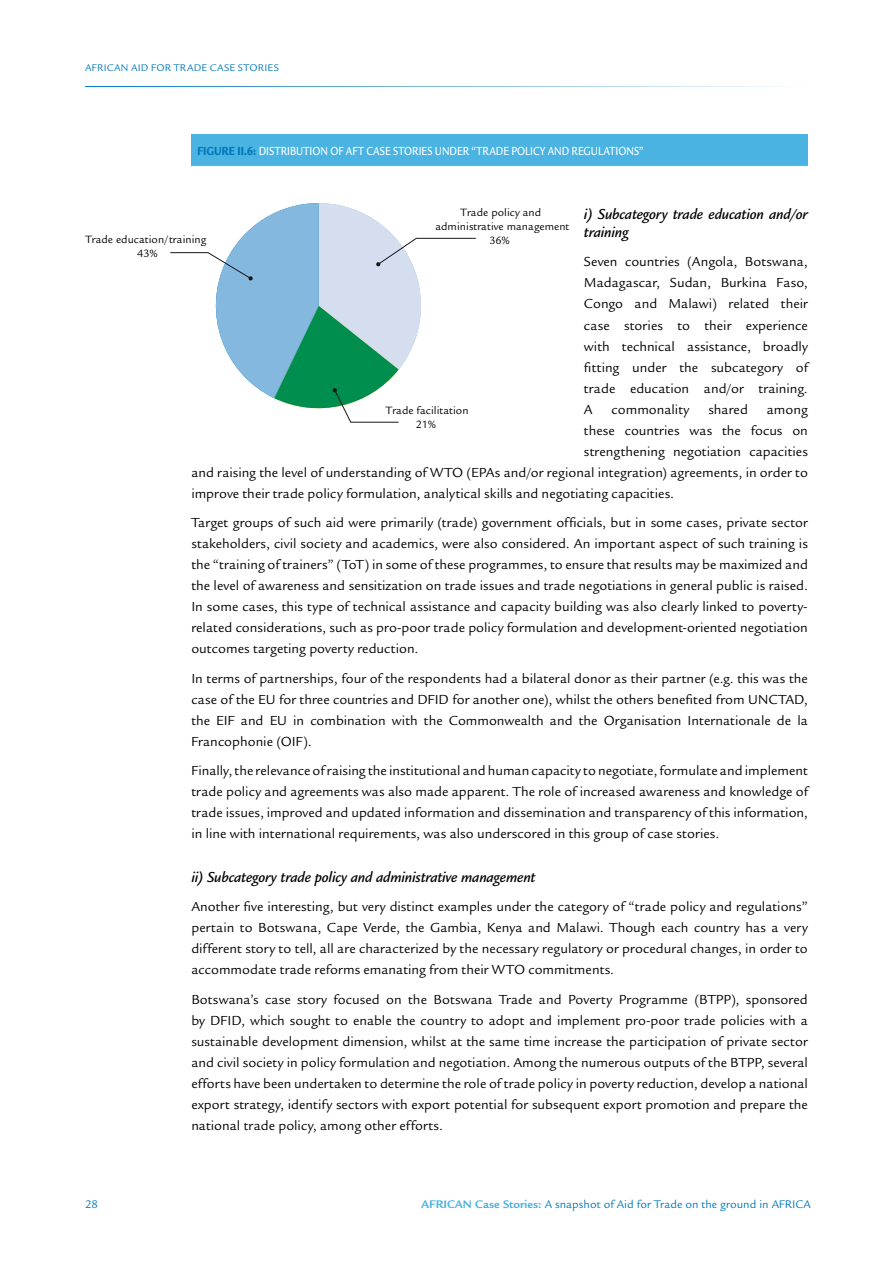
<style>
.page{position:relative;width:893px;height:1263px;background:#fff}
.page>*{position:absolute;margin:0;border:0;box-sizing:border-box;transform-origin:0 0}
.t1{font:italic 500 15.75px/18px "Legacy Sans Std";letter-spacing:-.01em;color:#000}
.t2{font:14.25px/21px "Legacy Sans Std";color:#000;text-align:justify}
.t3{font:500 12.75px "Legacy Sans Std";letter-spacing:.01em;color:#fff;scale:.8 1}
.t4{font:12px "Legacy Sans Std";color:#0079bc}
.t5{font:11.55px/13.8px "Legacy Sans Std";letter-spacing:.005em;color:#000;text-align:center}
.t6{font:10.5px "Legacy Sans Std";letter-spacing:.025em;color:#0079bc}
.s1{font-weight:900;color:#0079bc}
.s2{font-weight:700;color:#4ab3e2}
</style>
<div class="page">
<hr style="left:85px;top:86px;width:726px;height:1px;background:#0079bc">
<div style="left:191px;top:134px;width:617px;height:32px;background:#4ab3e2"></div>
<svg style="left:170px;top:203px;width:306px;height:220px"></svg>
<p class="t6" style="left:85px;top:62px;width:132px">AFRICAN AID FOR TRADE case</p>
<p class="t6" style="left:238px;top:62px;width:7px">stories</p>
<p class="t3" style="left:197px;top:143px;width:95px"><span class="s1">FIGURE II.6:</span> DISTRIBUTION</p>
<p class="t3" style="left:330px;top:143px;width:54px">OF AFT CASE</p>
<p class="t3" style="left:393px;top:143px;width:8px">STORIES</p>
<p class="t3" style="left:435px;top:143px;width:10px">UNDER</p>
<p class="t3" style="left:471px;top:143px;width:23px">“TRADE</p>
<p class="t3" style="left:511px;top:143px;width:16px">POLIC</p>
<p class="t3" style="left:540px;top:143px;width:20px">Y AND</p>
<p class="t3" style="left:572px;top:143px;width:17px">REGULATIONS</p>
<p class="t3" style="left:639px;top:143px;width:7px">”</p>
<p class="t5" style="left:435px;top:205px;width:136px">Trade policy and administrative management<br>36%</p>
<p class="t1" style="left:584px;top:205px;width:225px">i) Subcategory trade education and/or training</p>
<p class="t2" style="left:584px;top:252px;width:226px">Seven countries (Angola, Botswana, Madagascar, Sudan, Burkina Faso, Congo and Malawi) related their case stories to their experience with technical assistance, broadly fitting under the subcategory of trade education and/or training.<br>A</p>
<p class="t5" style="left:85px;top:232px;width:122px">Trade education/training<br>43%</p>
<p class="t2" style="left:612px;top:399px;width:80px">commonality</p>
<p class="t2" style="left:708px;top:399px;width:41px">shared</p>
<p class="t2" style="left:767px;top:399px;width:43px">among</p>
<p class="t2" style="left:584px;top:420px;width:225px">these countries was the focus on</p>
<p class="t2" style="left:584px;top:441px;width:225px">strengthening negotiation capacities</p>
<p class="t2" style="left:191px;top:462px;width:618px">and raising the level of understanding of WTO (EPAs and/or regional integration) agreements, in order to</p>
<p class="t2" style="left:191px;top:483px;width:484px">improve their trade policy formulation, analytical skills and negotiating capacities.</p>
<p class="t2" style="left:191px;top:512px;width:618px">Target groups of such aid were primarily (trade) government officials, but in some cases, private sector stakeholders, civil society and academics, were also considered. An important aspect of such training is the “training of trainers” (ToT) in some of these programmes, to ensure that results may be maximized and the level of awareness and sensitization on trade issues and trade negotiations in general public is raised.<br>In some cases, this type of technical assistance and capacity building was also clearly linked to poverty&shy;related considerations, such as pro-poor trade policy formulation and development-oriented negotiation outcomes targeting poverty reduction.</p>
<p class="t2" style="left:191px;top:668px;width:618px">In terms of partnerships, four of the respondents had a bilateral donor as their partner (e.g. this was the case of the EU for three countries and DFID for another one), whilst the others benefited from UNCTAD, the EIF and EU in combination with the Commonwealth and the Organisation Internationale de la Francophonie (OIF).</p>
<p class="t2" style="left:191px;top:760px;width:618px">Finally, the relevance of raising the institutional and human capacity to negotiate, formulate and implement trade policy and agreements was also made apparent. The role of increased awareness and knowledge of trade issues, improved and updated information and dissemination and transparency of this information, in line with international requirements, was also underscored in this group of case stories.</p>
<p class="t1" style="left:191px;top:868px;width:346px">ii) Subcategory trade policy and administrative management</p>
<p class="t2" style="left:191px;top:896px;width:618px">Another five interesting, but very distinct examples under the category of “trade policy and regulations” pertain to Botswana, Cape Verde, the Gambia, Kenya and Malawi. Though each country has a very different story to tell, all are characterized by the necessary regulatory or procedural changes, in order to accommodate trade reforms emanating from their WTO commitments.</p>
<p class="t2" style="left:191px;top:989px;width:618px">Botswana’s case story focused on the Botswana Trade and Poverty Programme (BTPP), sponsored by DFID, which sought to enable the country to adopt and implement pro-poor trade policies with a sustainable development dimension, whilst at the same time increase the participation of private sector and civil society in policy formulation and negotiation. Among the numerous outputs of the BTPP, several efforts have been undertaken to determine the role of trade policy in poverty reduction, develop a national export strategy, identify sectors with export potential for subsequent export promotion and prepare the national trade policy, among other efforts.</p>
<p class="t5" style="left:386px;top:404px;width:84px">Trade facilitation<br>21%</p>
<p class="t4" style="left:85px;top:1197px;width:14px">28</p>
<p class="t4" style="left:421px;top:1197px;width:391px"><span class="s2">AFRICAN Case Stories:</span> A snapshot of Aid for Trade on the ground in AFRICA</p>
</div>
